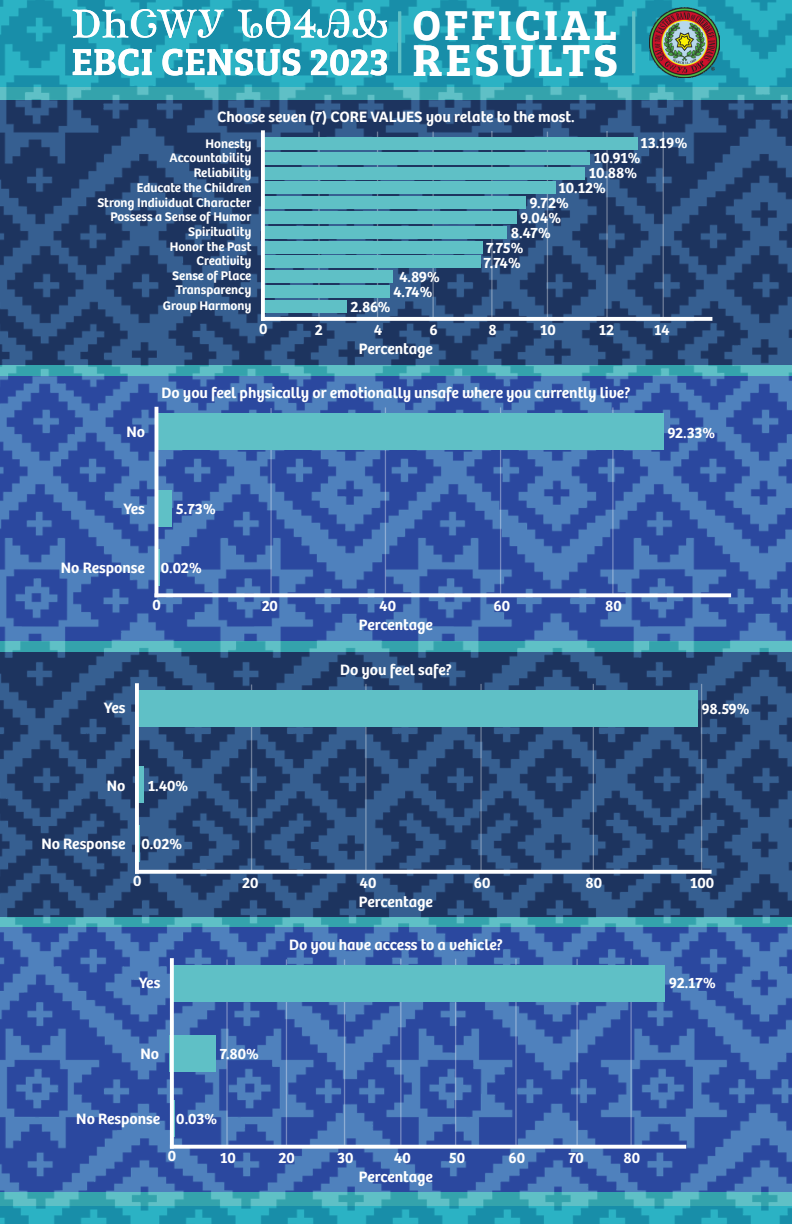
<style>
.page{position:relative;width:792px;height:1224px;background:#fff}
.page>*{position:absolute;margin:0;border:0;box-sizing:border-box;transform-origin:0 0}
.t1{font:46px "Bree Serif Sb";letter-spacing:.075em;color:#fff}
.t2{font:43px "Bree Serif Sb";letter-spacing:.07em;color:#fff}
.t3{font:600 15.6px "Bree";color:#fff}
.t4{font:600 13px "Bree";color:#fff}
</style>
<div class="page">
<img style="left:0;top:86px;width:792px;height:1121px">
<svg style="left:0;top:0;width:792px;height:86px;fill:#1c96ae"></svg>
<svg style="left:0;top:1207px;width:792px;height:17px;fill:#1c96ae"></svg>
<hr style="left:791px;top:100px;width:1px;height:264px;background:#365f91">
<hr style="left:791px;top:376px;width:1px;height:265px;background:#4f81bd">
<hr style="left:791px;top:653px;width:1px;height:264px;background:#365f91">
<img style="left:649px;top:7px;width:70px;height:71px">
<svg style="left:73px;top:9px;width:151px;height:29px"></svg>
<svg style="left:238px;top:9px;width:149px;height:29px"></svg>
<svg style="left:73px;top:49px;width:79px;height:27px"></svg>
<svg style="left:162px;top:49px;width:138px;height:27px"></svg>
<svg style="left:311px;top:49px;width:76px;height:27px"></svg>
<hr style="left:398px;top:12px;width:3px;height:61px;background:#5fc0c6">
<hr style="left:632px;top:12px;width:3px;height:61px;background:#5fc0c6">
<hr style="left:270px;top:408px;width:2px;height:187px;background:#fff">
<hr style="left:385px;top:407px;width:1px;height:187px;background:#fff">
<hr style="left:612px;top:407px;width:2px;height:187px;background:#fff">
<hr style="left:500px;top:407px;width:1px;height:187px;background:#fff">
<div style="left:157px;top:414px;width:506px;height:36px;background:#5fc0c6"></div>
<div style="left:155px;top:490px;width:17px;height:37px;background:#5fc0c6"></div>
<hr style="left:158px;top:549px;width:2px;height:37px;background:#5fc0c6">
<hr style="left:155px;top:407px;width:3px;height:190px;background:#fff">
<svg style="left:158px;top:593px;width:573px;height:4px"></svg>
<hr style="left:251px;top:685px;width:1px;height:186px;background:#fff">
<hr style="left:365px;top:684px;width:2px;height:186px;background:#fff">
<hr style="left:593px;top:684px;width:1px;height:186px;background:#fff">
<hr style="left:701px;top:684px;width:1px;height:186px;background:#fff">
<hr style="left:480px;top:684px;width:2px;height:186px;background:#fff">
<div style="left:137px;top:690px;width:561px;height:37px;background:#5fc0c6"></div>
<div style="left:136px;top:767px;width:8px;height:36px;background:#5fc0c6"></div>
<hr style="left:139px;top:826px;width:1px;height:36px;background:#5fc0c6">
<svg style="left:135px;top:683px;width:4px;height:187px"></svg>
<svg style="left:135px;top:870px;width:577px;height:4px"></svg>
<hr style="left:286px;top:959px;width:1px;height:187px;background:#fff">
<hr style="left:344px;top:959px;width:1px;height:187px;background:#fff">
<hr style="left:226px;top:959px;width:2px;height:187px;background:#fff">
<hr style="left:400px;top:959px;width:1px;height:186px;background:#fff">
<hr style="left:455px;top:959px;width:1px;height:186px;background:#fff">
<hr style="left:515px;top:959px;width:2px;height:186px;background:#fff">
<hr style="left:576px;top:959px;width:2px;height:186px;background:#fff">
<hr style="left:630px;top:959px;width:2px;height:186px;background:#fff">
<div style="left:172px;top:965px;width:493px;height:37px;background:#5fc0c6"></div>
<div style="left:169px;top:1035px;width:47px;height:37px;background:#5fc0c6"></div>
<hr style="left:173px;top:1101px;width:2px;height:36px;background:#5fc0c6">
<svg style="left:170px;top:958px;width:4px;height:187px"></svg>
<svg style="left:170px;top:1145px;width:516px;height:4px"></svg>
<hr style="left:377px;top:132px;width:1px;height:186px;background:#fff">
<hr style="left:318px;top:132px;width:2px;height:186px;background:#fff">
<hr style="left:432px;top:132px;width:2px;height:186px;background:#fff">
<hr style="left:547px;top:132px;width:1px;height:186px;background:#fff">
<hr style="left:663px;top:132px;width:1px;height:186px;background:#fff">
<hr style="left:491px;top:131px;width:2px;height:186px;background:#fff">
<hr style="left:606px;top:131px;width:2px;height:186px;background:#fff">
<div style="left:263px;top:137px;width:375px;height:12px;background:#5fc0c6"></div>
<div style="left:263px;top:152px;width:327px;height:12px;background:#5fc0c6"></div>
<div style="left:263px;top:211px;width:253px;height:13px;background:#5fc0c6"></div>
<div style="left:263px;top:197px;width:263px;height:12px;background:#5fc0c6"></div>
<div style="left:263px;top:182px;width:293px;height:12px;background:#5fc0c6"></div>
<div style="left:263px;top:167px;width:322px;height:12px;background:#5fc0c6"></div>
<div style="left:263px;top:226px;width:244px;height:12px;background:#5fc0c6"></div>
<div style="left:263px;top:241px;width:220px;height:12px;background:#5fc0c6"></div>
<div style="left:263px;top:256px;width:217px;height:12px;background:#5fc0c6"></div>
<div style="left:263px;top:271px;width:130px;height:12px;background:#5fc0c6"></div>
<div style="left:263px;top:285px;width:127px;height:13px;background:#5fc0c6"></div>
<div style="left:263px;top:300px;width:84px;height:12px;background:#5fc0c6"></div>
<svg style="left:261px;top:130px;width:4px;height:187px"></svg>
<svg style="left:261px;top:317px;width:451px;height:4px"></svg>
<h2 class="t2" style="left:412px;top:-8px;width:206px">OFFICIAL</h2>
<h1 class="t1" style="left:413px;top:25px;width:207px">RESULTS</h1>
<p class="t3" style="left:217px;top:104px;width:359px">Choose seven (7) CORE VALUES you relate to the most.</p>
<p class="t4" style="left:206px;top:133px;width:47px">Honesty</p>
<p class="t4" style="left:170px;top:148px;width:83px">Accountability</p>
<p class="t4" style="left:194px;top:163px;width:59px">Reliability</p>
<p class="t4" style="left:137px;top:178px;width:116px">Educate the Children</p>
<p class="t4" style="left:97px;top:192px;width:155px">Strong Individual Character</p>
<p class="t4" style="left:110px;top:206px;width:142px">Possess a Sense of Humor</p>
<p class="t4" style="left:188px;top:221px;width:65px">Spirituality</p>
<p class="t4" style="left:170px;top:237px;width:83px">Honor the Past</p>
<p class="t4" style="left:197px;top:251px;width:56px">Creativity</p>
<p class="t4" style="left:172px;top:266px;width:81px">Sense of Place</p>
<p class="t4" style="left:176px;top:280px;width:77px">Transparency</p>
<p class="t4" style="left:163px;top:295px;width:90px">Group Harmony</p>
<p class="t3" style="left:351px;top:294px;width:42px">2.86%</p>
<p class="t3" style="left:399px;top:265px;width:42px">4.89%</p>
<p class="t3" style="left:393px;top:280px;width:41px">4.74%</p>
<p class="t3" style="left:640px;top:131px;width:48px">13.19%</p>
<p class="t3" style="left:594px;top:146px;width:48px">10.91%</p>
<p class="t3" style="left:589px;top:161px;width:50px">10.88%</p>
<p class="t3" style="left:559px;top:176px;width:49px">10.12%</p>
<p class="t3" style="left:529px;top:191px;width:41px">9.72%</p>
<p class="t3" style="left:520px;top:206px;width:42px">9.04%</p>
<p class="t3" style="left:511px;top:221px;width:41px">8.47%</p>
<p class="t3" style="left:486px;top:236px;width:39px">7.75%</p>
<p class="t3" style="left:484px;top:250px;width:39px">7.74%</p>
<p class="t3" style="left:259px;top:316px;width:10px">0</p>
<p class="t3" style="left:315px;top:318px;width:10px">2</p>
<p class="t3" style="left:374px;top:318px;width:10px">4</p>
<p class="t3" style="left:430px;top:318px;width:10px">6</p>
<p class="t3" style="left:488px;top:318px;width:10px">8</p>
<p class="t3" style="left:540px;top:318px;width:17px">10</p>
<p class="t3" style="left:599px;top:318px;width:17px">12</p>
<p class="t3" style="left:654px;top:318px;width:17px">14</p>
<p class="t3" style="left:359px;top:336px;width:76px">Percentage</p>
<p class="t3" style="left:126px;top:419px;width:20px">No</p>
<p class="t3" style="left:162px;top:381px;width:470px">Do you feel physically or emotionally unsafe where you currently live?</p>
<p class="t3" style="left:123px;top:497px;width:23px">Yes</p>
<p class="t3" style="left:176px;top:497px;width:41px">5.73%</p>
<p class="t3" style="left:61px;top:556px;width:86px">No Response</p>
<p class="t3" style="left:161px;top:556px;width:42px">0.02%</p>
<p class="t3" style="left:153px;top:593px;width:10px">0</p>
<p class="t3" style="left:104px;top:696px;width:23px">Yes</p>
<p class="t3" style="left:107px;top:773px;width:20px">No</p>
<p class="t3" style="left:148px;top:773px;width:42px">1.40%</p>
<p class="t3" style="left:41px;top:832px;width:86px">No Response</p>
<p class="t3" style="left:141px;top:832px;width:42px">0.02%</p>
<p class="t3" style="left:262px;top:594px;width:18px">20</p>
<p class="t3" style="left:379px;top:594px;width:18px">40</p>
<p class="t3" style="left:493px;top:594px;width:18px">60</p>
<p class="t3" style="left:605px;top:594px;width:18px">80</p>
<p class="t3" style="left:359px;top:613px;width:76px">Percentage</p>
<p class="t3" style="left:340px;top:657px;width:113px">Do you feel safe?</p>
<p class="t3" style="left:667px;top:420px;width:49px">92.33%</p>
<p class="t3" style="left:702px;top:697px;width:50px">98.59%</p>
<p class="t3" style="left:133px;top:869px;width:10px">0</p>
<p class="t3" style="left:242px;top:871px;width:18px">20</p>
<p class="t3" style="left:360px;top:871px;width:18px">40</p>
<p class="t3" style="left:474px;top:871px;width:18px">60</p>
<p class="t3" style="left:586px;top:871px;width:18px">80</p>
<p class="t3" style="left:690px;top:871px;width:26px">100</p>
<p class="t3" style="left:359px;top:889px;width:76px">Percentage</p>
<p class="t3" style="left:289px;top:932px;width:215px">Do you have access to a vehicle?</p>
<p class="t3" style="left:139px;top:971px;width:23px">Yes</p>
<p class="t3" style="left:669px;top:971px;width:48px">92.17%</p>
<p class="t3" style="left:140px;top:1042px;width:20px">No</p>
<p class="t3" style="left:220px;top:1042px;width:41px">7.80%</p>
<p class="t3" style="left:76px;top:1107px;width:86px">No Response</p>
<p class="t3" style="left:176px;top:1107px;width:42px">0.03%</p>
<p class="t3" style="left:168px;top:1144px;width:10px">0</p>
<p class="t3" style="left:220px;top:1145px;width:17px">10</p>
<p class="t3" style="left:279px;top:1145px;width:18px">20</p>
<p class="t3" style="left:337px;top:1145px;width:18px">30</p>
<p class="t3" style="left:394px;top:1145px;width:18px">40</p>
<p class="t3" style="left:449px;top:1145px;width:18px">50</p>
<p class="t3" style="left:509px;top:1145px;width:18px">60</p>
<p class="t3" style="left:568px;top:1145px;width:17px">70</p>
<p class="t3" style="left:624px;top:1145px;width:18px">80</p>
<p class="t3" style="left:359px;top:1164px;width:76px">Percentage</p>
</div>
